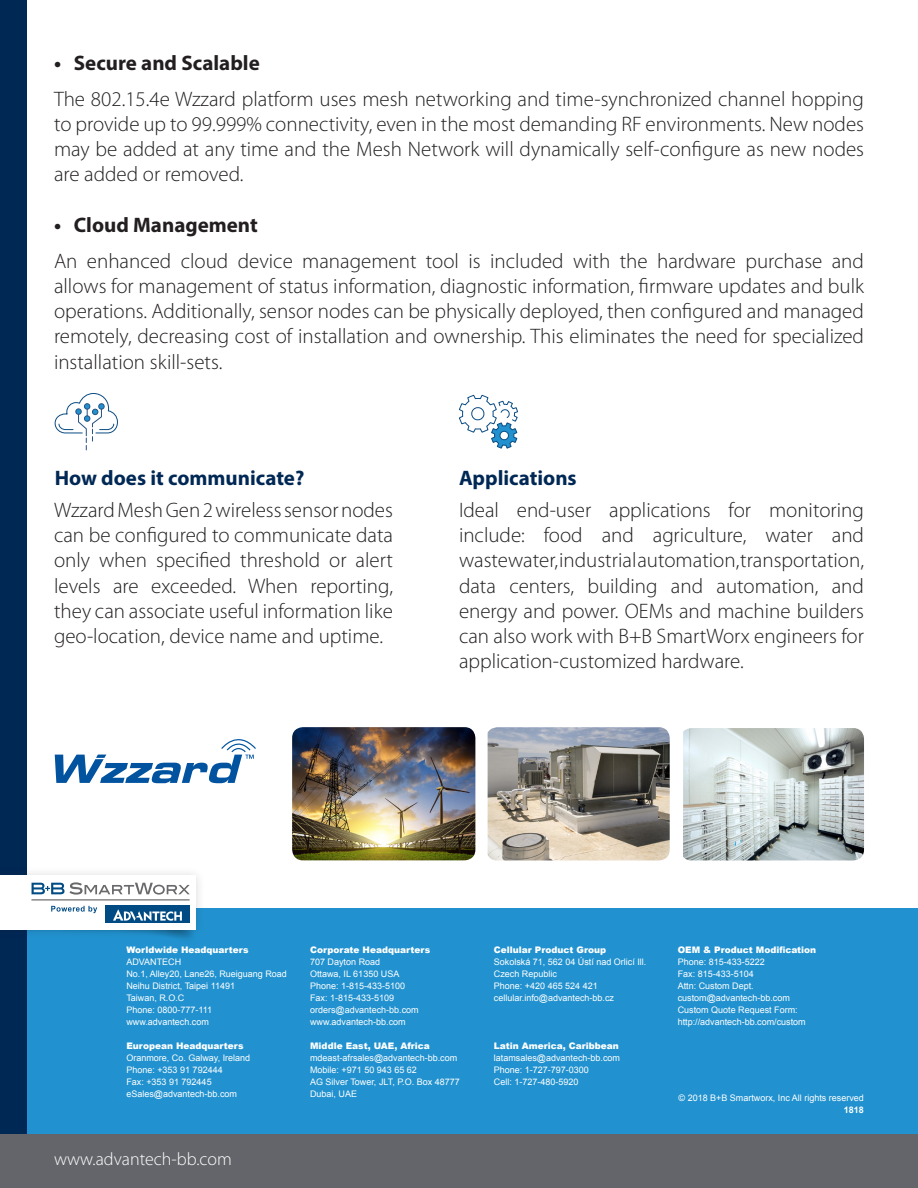
<style>
.page{position:relative;width:918px;height:1188px;background:#fff}
.page>*{position:absolute;margin:0;border:0;box-sizing:border-box;transform-origin:0 0}
.t1{font:300 21px/25.2px "Myriad Pro";color:#231f20;text-align:justify}
.t2{font:700 21px "Myriad Pro";color:#231f20}
.t3{font:700 21px "Myriad Pro";color:#002855}
.t4{font:300 18px "Myriad Pro";color:#fff}
.t5{font:9px "Arial";color:#fff}
.t6{font:900 9px "Arial";color:#fff}
.t7{font:700 9px "Arial";color:#fff}
</style>
<div class="page">
<div style="left:0;top:0;width:27px;height:1188px;background:#002855"></div>
<div style="left:0;top:1134px;width:918px;height:54px;background:#63656a"></div>
<div style="left:27px;top:908px;width:891px;height:226px;background:#2192cf"></div>
<div style="left:0;top:866px;width:206px;height:74px;background:#231f20;opacity:.16"></div>
<div style="left:0;top:876px;width:196px;height:54px;background:#fff"></div>
<div style="left:105px;top:906px;width:85px;height:17px;background:#004b84"></div>
<svg style="left:113px;top:909px;width:69px;height:12px"></svg>
<svg style="left:32px;top:882px;width:158px;height:13px"></svg>
<hr style="left:31px;top:899px;width:159px;height:1px;background:#69696c">
<svg style="left:51px;top:906px;width:46px;height:7px"></svg>
<svg style="left:54px;top:393px;width:64px;height:57px"></svg>
<svg style="left:459px;top:394px;width:59px;height:55px"></svg>
<svg style="left:55px;top:739px;width:201px;height:44px"></svg>
<img style="left:292px;top:727px;width:183px;height:133px">
<img style="left:488px;top:727px;width:182px;height:133px">
<img style="left:683px;top:728px;width:181px;height:132px">
<p class="t2" style="left:54px;top:49px;width:207px">• Secure and Scalable</p>
<p class="t1" style="left:54px;top:87px;width:812px">The 802.15.4e Wzzard platform uses mesh networking and time-synchronized channel hopping to provide up to 99.999% connectivity, even in the most demanding RF environments. New nodes may be added at any time and the Mesh Network will dynamically self-configure as new nodes are added or removed.</p>
<p class="t2" style="left:54px;top:211px;width:205px">• Cloud Management</p>
<p class="t1" style="left:54px;top:249px;width:812px">An enhanced cloud device management tool is included with the hardware purchase and allows for management of status information, diagnostic information, firmware updates and bulk operations. Additionally, sensor nodes can be physically deployed, then configured and managed remotely, decreasing cost of installation and ownership. This eliminates the need for specialized installation skill-sets.</p>
<p class="t3" style="left:55px;top:465px;width:251px">How does it communicate?</p>
<p class="t1" style="left:54px;top:498px;width:341px">Wzzard Mesh Gen 2 wireless sensor nodes can be configured to communicate data only when specified threshold or alert levels are exceeded. When reporting, they can associate useful information like geo-location, device name and uptime.</p>
<p class="t3" style="left:459px;top:465px;width:119px">Applications</p>
<p class="t1" style="left:459px;top:498px;width:407px">Ideal end-user applications for monitoring include: food and agriculture, water and wastewater, industrial automation, transportation, data centers, building and automation, and energy and power. OEMs and machine builders can also work with B+B SmartWorx engineers for application-customized hardware.</p>
<p class="t6" style="left:126px;top:943px;width:124px">Worldwide Headquarters</p>
<p class="t5" style="left:126px;top:955px;width:56px">ADVANTECH</p>
<p class="t5" style="left:126px;top:967px;width:162px">No.1, Alley20, Lane26, Rueiguang Road</p>
<p class="t5" style="left:126px;top:979px;width:110px">Neihu District, Taipei 11491</p>
<p class="t5" style="left:126px;top:991px;width:60px">Taiwan, R.O.C</p>
<p class="t5" style="left:126px;top:1003px;width:87px">Phone: 0800-777-111</p>
<p class="t5" style="left:126px;top:1015px;width:84px">www.advantech.com</p>
<p class="t6" style="left:126px;top:1039px;width:119px">European Headquarters</p>
<p class="t5" style="left:126px;top:1051px;width:125px">Oranmore, Co. Galway, Ireland</p>
<p class="t5" style="left:126px;top:1063px;width:98px">Phone: +353 91 792444</p>
<p class="t5" style="left:126px;top:1075px;width:87px">Fax: +353 91 792445</p>
<p class="t5" style="left:126px;top:1087px;width:112px">eSales@advantech-bb.com</p>
<p class="t4" style="left:54px;top:1149px;width:179px">www.advantech-bb.com</p>
<p class="t6" style="left:310px;top:943px;width:122px">Corporate Headquarters</p>
<p class="t5" style="left:310px;top:955px;width:72px">707 Dayton Road</p>
<p class="t5" style="left:310px;top:967px;width:91px">Ottawa, IL 61350 USA</p>
<p class="t5" style="left:310px;top:979px;width:97px">Phone: 1-815-433-5100</p>
<p class="t5" style="left:310px;top:991px;width:86px">Fax: 1-815-433-5109</p>
<p class="t5" style="left:310px;top:1003px;width:110px">orders@advantech-bb.com</p>
<p class="t5" style="left:310px;top:1015px;width:97px">www.advantech-bb.com</p>
<p class="t6" style="left:310px;top:1039px;width:121px">Middle East, UAE, Africa</p>
<p class="t5" style="left:310px;top:1051px;width:149px">mdeast-afrsales@advantech-bb.com</p>
<p class="t5" style="left:310px;top:1063px;width:108px">Mobile: +971 50 943 65 62</p>
<p class="t5" style="left:310px;top:1075px;width:151px">AG Silver Tower, JLT, P.O. Box 48777</p>
<p class="t5" style="left:310px;top:1087px;width:49px">Dubai, UAE</p>
<p class="t6" style="left:494px;top:943px;width:114px">Cellular Product Group</p>
<p class="t5" style="left:494px;top:955px;width:154px">Sokolská 71, 562 04 Ústí nad Orlicí Ill.</p>
<p class="t5" style="left:494px;top:967px;width:65px">Czech Republic</p>
<p class="t5" style="left:494px;top:979px;width:105px">Phone: +420 465 524 421</p>
<p class="t5" style="left:494px;top:991px;width:122px">cellular.info@advantech-bb.cz</p>
<p class="t6" style="left:494px;top:1039px;width:126px">Latin America, Caribbean</p>
<p class="t5" style="left:494px;top:1051px;width:128px">latamsales@advantech-bb.com</p>
<p class="t5" style="left:494px;top:1063px;width:97px">Phone: 1-727-797-0300</p>
<p class="t5" style="left:494px;top:1075px;width:86px">Cell: 1-727-480-5920</p>
<p class="t6" style="left:678px;top:943px;width:140px">OEM &amp; Product Modification</p>
<p class="t5" style="left:678px;top:955px;width:89px">Phone: 815-433-5222</p>
<p class="t5" style="left:678px;top:967px;width:78px">Fax: 815-433-5104</p>
<p class="t5" style="left:678px;top:979px;width:78px">Attn: Custom Dept.</p>
<p class="t5" style="left:678px;top:991px;width:114px">custom@advantech-bb.com</p>
<p class="t5" style="left:678px;top:1003px;width:122px">Custom Quote Request Form:</p>
<p class="t5" style="left:678px;top:1015px;width:130px">http://advantech-bb.com/custom</p>
<p class="t5" style="left:679px;top:1092px;width:187px">© 2018 B+B Smartworx, Inc All rights reserved</p>
<p class="t7" style="left:844px;top:1104px;width:22px">1818</p>
</div>
